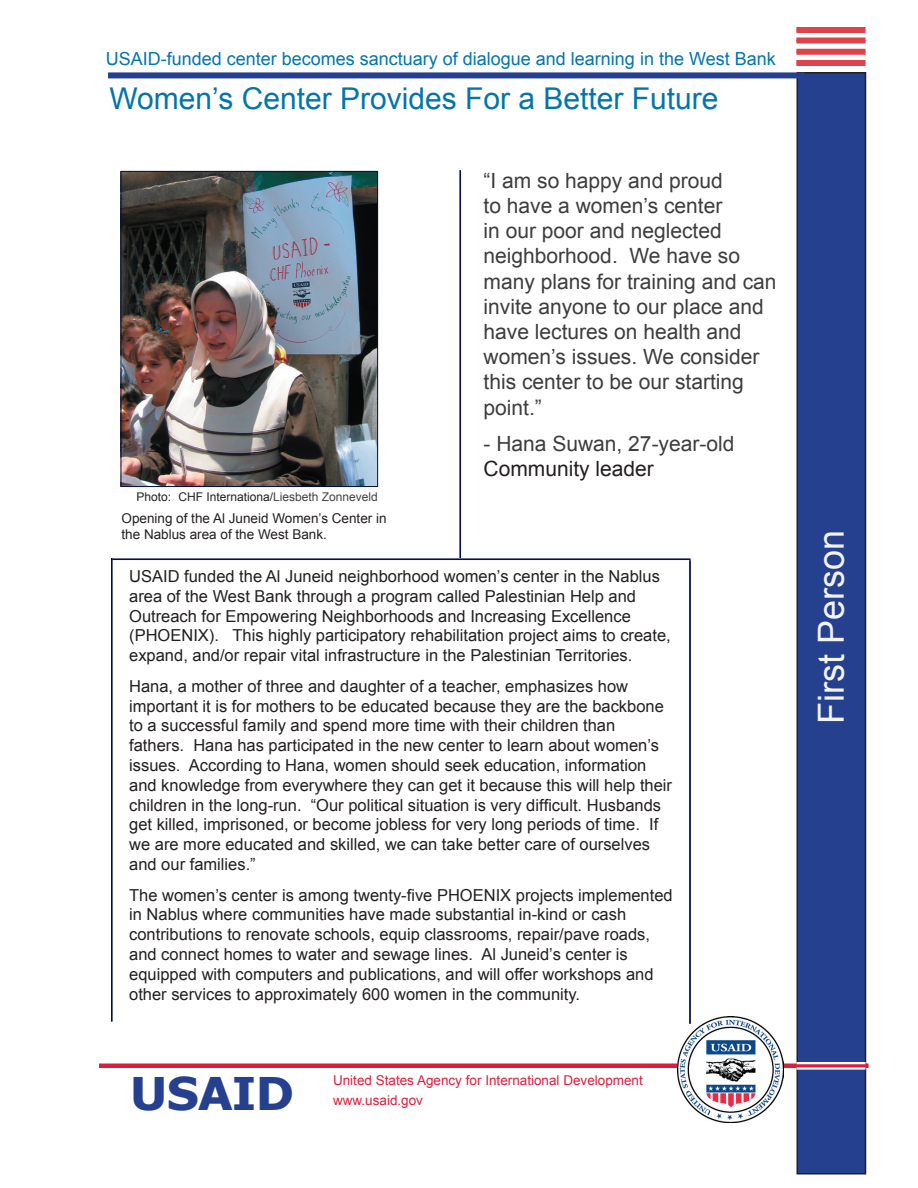
<style>
.page{position:relative;width:918px;height:1188px;background:#fff}
.page>*{position:absolute;margin:0;border:0;box-sizing:border-box;transform-origin:0 0}
.t1{font:700 45px "Tahoma";color:#25408f;scale:1.1 1}
.t2{font:36px "Arial";color:#f2f3f4}
.Headline{font:30px "Arial";color:#0375ab}
.t3{font:21px/25.2px "Arial";color:#3d3d3e}
.t4{font:21px "Arial";color:#231f20}
.Impact{font:18px "Arial";color:#0375ab}
.t5{font:16.5px/19.8px "Arial";color:#231f20}
.t6{font:13.5px/16.2px "Arial";color:#231f20}
.t7{font:13.5px "Arial";color:#dc1e3e}
.PhotographsName{font:12px "Arial";color:#414243}
.t8{font:12px "Arial";color:#231f20}
.s1{color:#231f20}
</style>
<div class="page">
<div style="left:797px;top:73px;width:69px;height:1101px;background:#25408f"></div>
<div style="left:796px;top:72px;width:70px;height:1102px;border:2px solid #231f20"></div>
<div style="left:108px;top:72px;width:697px;height:6px;background:#25408f"></div>
<hr style="left:99px;top:1064px;width:769px;height:4px;background:#dc1e3e">
<hr style="left:796px;top:1067px;width:70px;height:3px;background:#fff">
<hr style="left:460px;top:170px;width:1px;height:388px;background:#001143">
<hr style="left:112px;top:559px;width:578px;height:1px;background:#001143">
<hr style="left:111px;top:558px;width:1px;height:464px;background:#001143">
<img style="left:677px;top:1017px;width:106px;height:106px">
<div style="left:796px;top:60px;width:70px;height:6px;background:#df424b"></div>
<div style="left:796px;top:49px;width:69px;height:6px;background:#df424b"></div>
<div style="left:796px;top:38px;width:69px;height:6px;background:#df424b"></div>
<div style="left:796px;top:27px;width:69px;height:6px;background:#df424b"></div>
<hr style="left:796px;top:1062px;width:69px;height:2px;background:#fff">
<img style="left:123px;top:173px;width:253px;height:312px">
<div style="left:121px;top:171px;width:257px;height:316px;border:1px solid #001143"></div>
<hr style="left:689px;top:560px;width:2px;height:464px;background:#001143">
<p class="Impact" style="left:106px;top:46px;width:672px">USAID-funded center becomes sanctuary of dialogue and learning in the West Bank</p>
<p class="Headline" style="left:110px;top:78px;width:611px">Women’s Center Provides For a Better Future</p>
<p class="PhotographsName" style="left:178px;top:488px;width:201px"><span class="s1">CHF Internationa/</span>Liesbeth Zonneveld</p>
<p class="t6" style="left:121px;top:510px;width:267px">Opening of the Al Juneid Women’s Center in the Nablus area of the West Bank.</p>
<p class="t8" style="left:136px;top:489px;width:36px">Photo:</p>
<p class="t3" style="left:484px;top:168px;width:294px">“I am so happy and proud<br>to have a women’s center<br>in our poor and neglected neighborhood. We have so many plans for training and can invite anyone to our place and have lectures on health and women’s issues. We consider this center to be our starting point.”</p>
<p class="t3" style="left:484px;top:431px;width:252px">- Hana Suwan, 27-year-old</p>
<p class="t4" style="left:484px;top:454px;width:172px">Community leader</p>
<p class="t5" style="left:129px;top:566px;width:543px">USAID funded the Al Juneid neighborhood women’s center in the Nablus area of the West Bank through a program called Palestinian Help and Outreach for Empowering Neighborhoods and Increasing Excellence (PHOENIX). This highly participatory rehabilitation project aims to create, expand, and/or repair vital infrastructure in the Palestinian Territories.</p>
<p class="t5" style="left:129px;top:676px;width:544px">Hana, a mother of three and daughter of a teacher, emphasizes how important it is for mothers to be educated because they are the backbone to a successful family and spend more time with their children than fathers. Hana has participated in the new center to learn about women’s issues. According to Hana, women should seek education, information and knowledge from everywhere they can get it because this will help their children in the long-run. “Our political situation is very difficult. Husbands get killed, imprisoned, or become jobless for very long periods of time. If we are more educated and skilled, we can take better care of ourselves and our families.”</p>
<p class="t5" style="left:129px;top:885px;width:545px">The women’s center is among twenty-five PHOENIX projects implemented in Nablus where communities have made substantial in-kind or cash contributions to renovate schools, equip classrooms, repair/pave roads, and connect homes to water and sewage lines. Al Juneid’s center is equipped with computers and publications, and will offer workshops and other services to approximately 600 women in the community.</p>
<p class="t1" style="left:131px;top:1062px;width:150px">USAID</p>
<p class="t7" style="left:333px;top:1071px;width:311px">United States Agency for International Development</p>
<p class="t7" style="left:333px;top:1091px;width:92px">www.usaid.gov</p>
<p class="t2" style="left:806px;top:724px;width:196px;rotate:-90deg">First Person</p>
</div>
